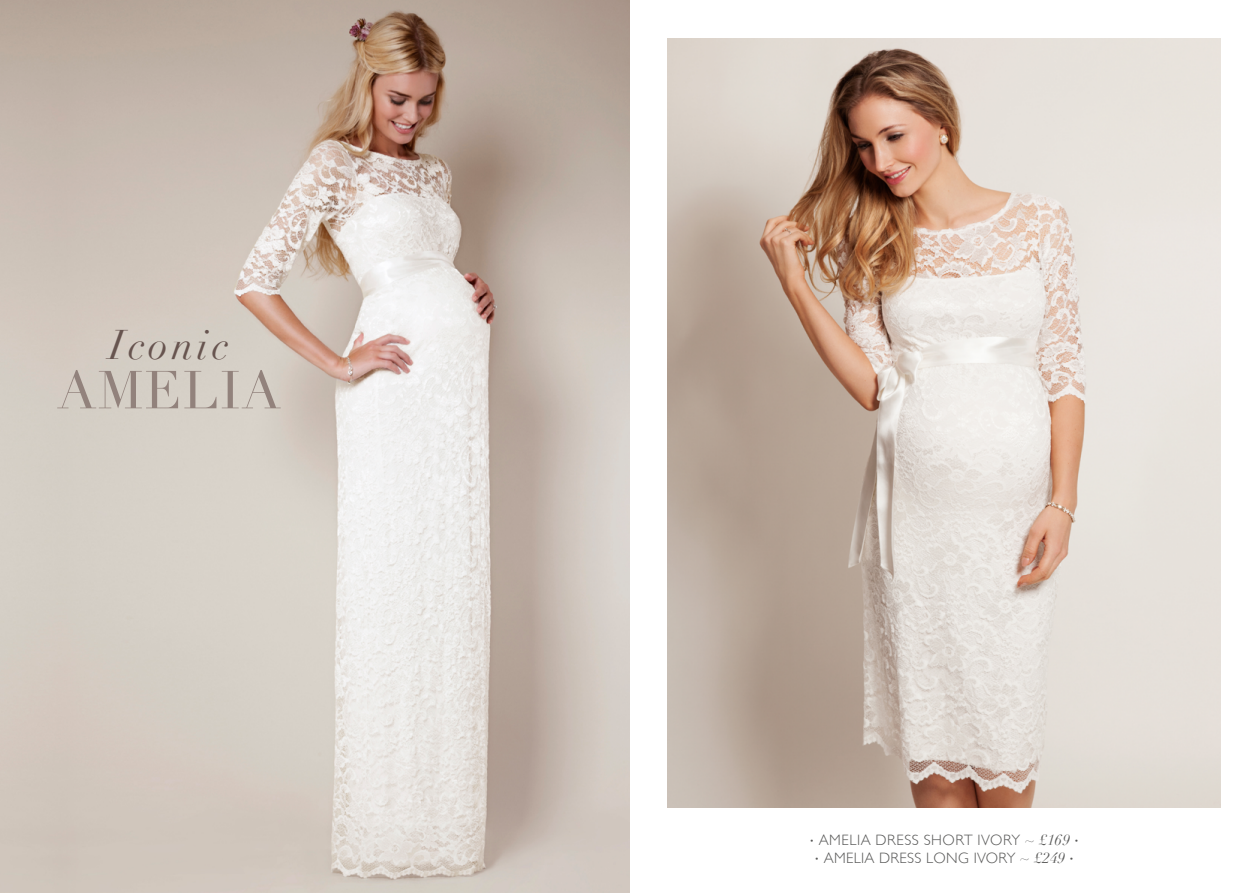
<style>
.page{position:relative;width:1259px;height:893px;background:#fff}
.page>*{position:absolute;margin:0;border:0;box-sizing:border-box;transform-origin:0 0}
.t1{font:52.5px "Didot";color:#92827c}
.t2{font:italic 40.5px "Didot";letter-spacing:.09em;color:#67544f}
.t3{font:300 15px/18px "Gill Sans";letter-spacing:.02em;color:#575756;text-align:center}
.s1{font-family:"Didot";font-weight:700}
.s2{font-family:"Didot";font-weight:400;font-style:italic}
</style>
<div class="page">
<img style="left:668px;top:38px;width:552px;height:770px">
<img style="left:0;top:0;width:629px;height:893px">
<h2 class="t2" style="left:109px;top:320px;width:121px">Iconic</h2>
<h1 class="t1" style="left:57px;top:359px;width:225px">AMELIA</h1>
<p class="t3" style="left:809px;top:830px;width:270px"><span class="s1">·</span> AMELIA DRESS SHORT IVORY <span class="s1">~</span> <span class="s2">£169</span> <span class="s1">· ·</span> AMELIA DRESS LONG IVORY <span class="s1">~</span> <span class="s2">£249</span> <span class="s1">·</span></p>
</div>
